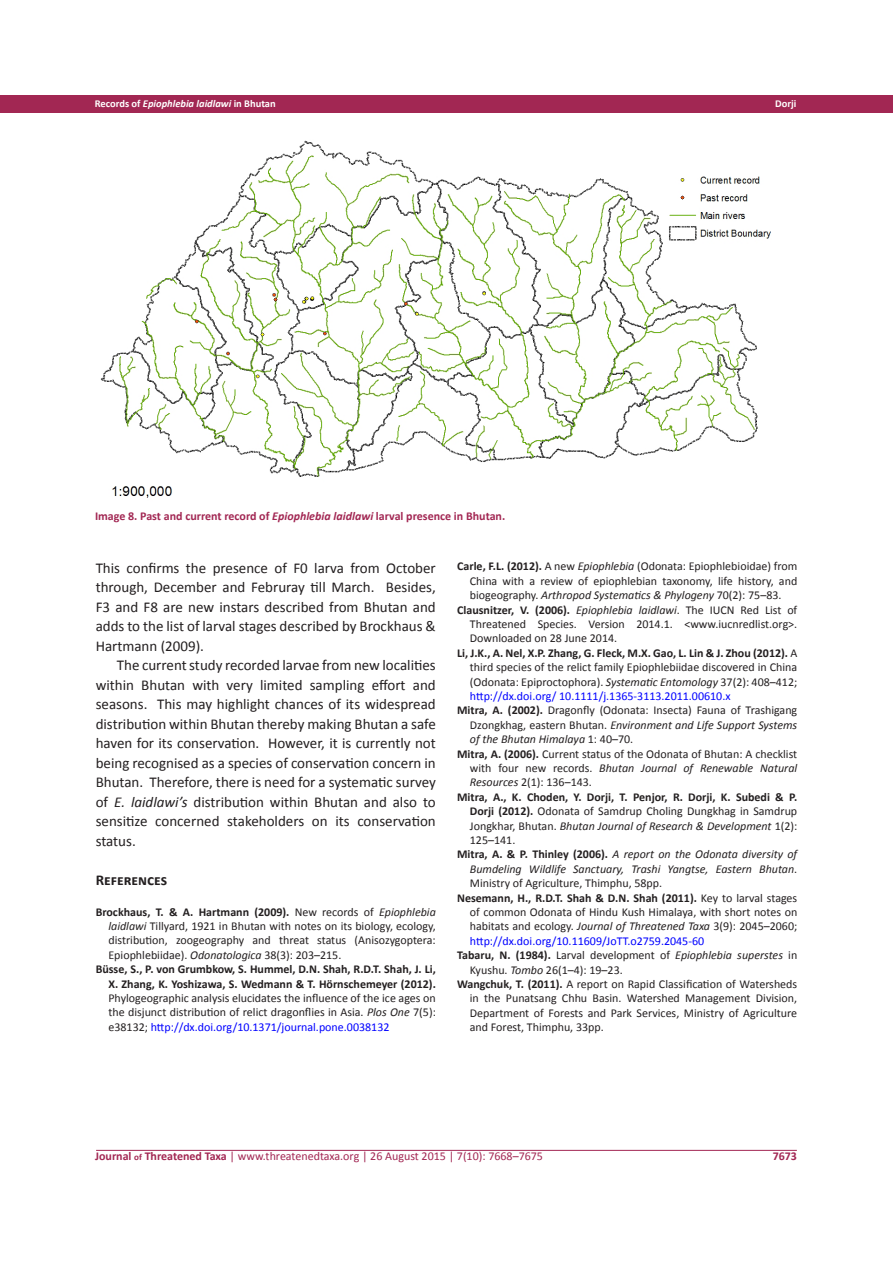
<style>
.page{position:relative;width:893px;height:1263px;background:#fff}
.page>*{position:absolute;margin:0;border:0;box-sizing:border-box;transform-origin:0 0}
.t1{font:15px/19.5px "Calibri";color:#231f20;text-align:justify}
.t2{font:700 15px "Calibri";color:#231f20}
.t3{font:12px/14.4px "Calibri";color:#231f20;text-align:justify}
.t4{font:700 12px "Calibri";color:#231f20}
.t5{font:italic 12px "Calibri";color:#231f20}
.t6{font:12px "Calibri";color:#00f}
.t7{font:12px "Calibri";color:#a22753}
.t8{font:700 12px "Calibri";color:#a22753}
.t9{font:italic 700 10.5px "Calibri";color:#fff}
.t10{font:700 10.5px "Calibri";color:#fff}
.s1{font-style:normal}
.s2{font-style:italic}
.s3{font-weight:400}
.s4{font-weight:400;font-style:italic}
.s5{color:#00f}
.s6{font-weight:700}
.s7{font-weight:700;font-style:normal}
.s8{font-weight:700;font-size:9px}
</style>
<div class="page">
<div style="left:0;top:95px;width:893px;height:18px;background:#a22753"></div>
<hr style="left:96px;top:1150px;width:701px;height:1px;background:#a22753">
<img style="left:100px;top:140px;width:671px;height:358px">
<p class="t9" style="left:95px;top:97px;width:182px"><span class="s1">Records of</span> Epiophlebia laidlawi <span class="s1">in Bhutan</span></p>
<p class="t10" style="left:775px;top:97px;width:23px">Dorji</p>
<p class="t8" style="left:95px;top:508px;width:412px">Image 8. Past and current record of <span class="s2">Epiophlebia laidlawi</span> larval presence in Bhutan.</p>
<p class="t1" style="left:96px;top:558px;width:342px">This confirms the presence of F0 larva from October through, December and Februray till March. Besides, F3 and F8 are new instars described from Bhutan and adds to the list of larval stages described by Brockhaus &amp; Hartmann (2009).</p>
<p class="t1" style="left:96px;top:655px;width:342px;text-indent:21px">The current study recorded larvae from new localities within Bhutan with very limited sampling effort and seasons. This may highlight chances of its widespread distribution within Bhutan thereby making Bhutan a safe haven for its conservation. However, it is currently not being recognised as a species of conservation concern in Bhutan. Therefore, there is need for a systematic survey of <span class="s2">E. laidlawi’s</span> distribution within Bhutan and also to sensitize concerned stakeholders on its conservation status.</p>
<p class="t2" style="left:96px;top:870px;width:73px">References</p>
<p class="t4" style="left:96px;top:904px;width:342px">Brockhaus, T. &amp; A. Hartmann (2009). <span class="s3">New records of</span> <span class="s4">Epiophlebia</span></p>
<p class="t3" style="left:108px;top:919px;width:329px"><span class="s2">laidlawi</span> Tillyard, 1921 in Bhutan with notes on its biology, ecology,</p>
<p class="t3" style="left:108px;top:933px;width:329px">distribution, zoogeography and threat status (Anisozygoptera:</p>
<p class="t3" style="left:108px;top:947px;width:234px">Epiophlebiidae). <span class="s2">Odonatologica</span> 38(3): 203–215.</p>
<p class="t4" style="left:96px;top:961px;width:342px">Büsse, S., P. von Grumbkow, S. Hummel, D.N. Shah, R.D.T. Shah, J. Li,</p>
<p class="t4" style="left:108px;top:976px;width:329px">X. Zhang, K. Yoshizawa, S. Wedmann &amp; T. Hörnschemeyer (2012).</p>
<p class="t3" style="left:108px;top:991px;width:329px">Phylogeographic analysis elucidates the influence of the ice ages on the disjunct distribution of relict dragonflies in Asia. <span class="s2">Plos One</span> 7(5): e38132; <span class="s5">http://dx.doi.org/10.1371/journal.pone.0038132</span></p>
<p class="t3" style="left:457px;top:559px;width:342px"><span class="s6">Carle, F.L. (2012).</span> A new <span class="s2">Epiophlebia</span> (Odonata: Epiophlebioidae) from</p>
<p class="t3" style="left:470px;top:574px;width:329px">China with a review of epiophlebian taxonomy, life history, and</p>
<p class="t5" style="left:470px;top:587px;width:313px"><span class="s1">biogeography.</span> Arthropod Systematics &amp; Phylogeny <span class="s1">70(2): 75–83.</span></p>
<p class="t4" style="left:457px;top:602px;width:342px">Clausnitzer, V. (2006). <span class="s4">Epiophlebia laidlawi</span><span class="s3">. The IUCN Red List of</span></p>
<p class="t3" style="left:470px;top:617px;width:329px">Threatened Species. Version 2014.1. &lt;www.iucnredlist.org&gt;.</p>
<p class="t3" style="left:470px;top:631px;width:149px">Downloaded on 28 June 2014.</p>
<p class="t4" style="left:457px;top:645px;width:342px">Li, J.K., A. Nel, X.P. Zhang, G. Fleck, M.X. Gao, L. Lin &amp; J. Zhou (2012). <span class="s3">A</span></p>
<p class="t3" style="left:470px;top:660px;width:329px">third species of the relict family Epiophlebiidae discovered in China</p>
<p class="t3" style="left:470px;top:674px;width:329px">(Odonata: Epiproctophora). <span class="s2">Systematic Entomology</span> 37(2): 408–412;</p>
<p class="t6" style="left:470px;top:688px;width:262px">http://dx.doi.org/ 10.1111/j.1365-3113.2011.00610.x</p>
<p class="t3" style="left:457px;top:703px;width:342px"><span class="s6">Mitra, A. (2002).</span> Dragonfly (Odonata: Insecta) Fauna of Trashigang</p>
<p class="t5" style="left:470px;top:716px;width:329px"><span class="s1">Dzongkhag, eastern Bhutan.</span> Environment and Life Support Systems</p>
<p class="t5" style="left:470px;top:731px;width:165px">of the Bhutan Himalaya <span class="s1">1: 40–70.</span></p>
<p class="t3" style="left:457px;top:746px;width:342px"><span class="s6">Mitra, A. (2006).</span> Current status of the Odonata of Bhutan: A checklist</p>
<p class="t5" style="left:470px;top:760px;width:329px"><span class="s1">with four new records.</span> Bhutan Journal of Renewable Natural</p>
<p class="t3" style="left:470px;top:775px;width:124px"><span class="s2">Resources</span> 2(1): 136–143.</p>
<p class="t4" style="left:457px;top:789px;width:342px">Mitra, A., K. Choden, Y. Dorji, T. Penjor, R. Dorji, K. Subedi &amp; P.</p>
<p class="t3" style="left:470px;top:804px;width:329px"><span class="s6">Dorji (2012).</span> Odonata of Samdrup Choling Dungkhag in Samdrup</p>
<p class="t5" style="left:470px;top:817px;width:329px"><span class="s1">Jongkhar, Bhutan.</span> Bhutan Journal of Research &amp; Development <span class="s1">1(2):</span></p>
<p class="t3" style="left:470px;top:833px;width:47px">125–141.</p>
<p class="t5" style="left:457px;top:846px;width:342px"><span class="s7">Mitra, A. &amp; P. Thinley (2006).</span> A report on the Odonata diversity of</p>
<p class="t5" style="left:470px;top:860px;width:329px">Bumdeling Wildlife Sanctuary, Trashi Yangtse, Eastern Bhutan<span class="s1">.</span></p>
<p class="t3" style="left:470px;top:876px;width:194px">Ministry of Agriculture, Thimphu, 58pp.</p>
<p class="t4" style="left:457px;top:890px;width:342px">Nesemann, H., R.D.T. Shah &amp; D.N. Shah (2011). <span class="s3">Key to larval stages</span></p>
<p class="t3" style="left:470px;top:905px;width:329px">of common Odonata of Hindu Kush Himalaya, with short notes on</p>
<p class="t3" style="left:470px;top:919px;width:329px">habitats and ecology. <span class="s2">Journal of Threatened Taxa</span> 3(9): 2045–2060;</p>
<p class="t6" style="left:470px;top:933px;width:236px">http://dx.doi.org/10.11609/JoTT.o2759.2045-60</p>
<p class="t3" style="left:457px;top:948px;width:342px"><span class="s6">Tabaru, N. (1984).</span> Larval development of <span class="s2">Epiophlebia superstes</span> in</p>
<p class="t3" style="left:470px;top:962px;width:154px">Kyushu. <span class="s2">Tombo</span> 26(1–4): 19–23.</p>
<p class="t3" style="left:457px;top:977px;width:342px"><span class="s6">Wangchuk, T. (2011).</span> A report on Rapid Classification of Watersheds</p>
<p class="t3" style="left:470px;top:991px;width:329px">in the Punatsang Chhu Basin. Watershed Management Division,</p>
<p class="t3" style="left:470px;top:1006px;width:329px">Department of Forests and Park Services, Ministry of Agriculture</p>
<p class="t3" style="left:470px;top:1020px;width:135px">and Forest, Thimphu, 33pp.</p>
<p class="t7" style="left:95px;top:1148px;width:449px"><span class="s6">Journal</span> <span class="s8">of</span> <span class="s6">Threatened Taxa</span> | www.threatenedtaxa.org | 26 August 2015 | 7(10): 7668–7675</p>
<p class="t8" style="left:773px;top:1148px;width:26px">7673</p>
</div>
